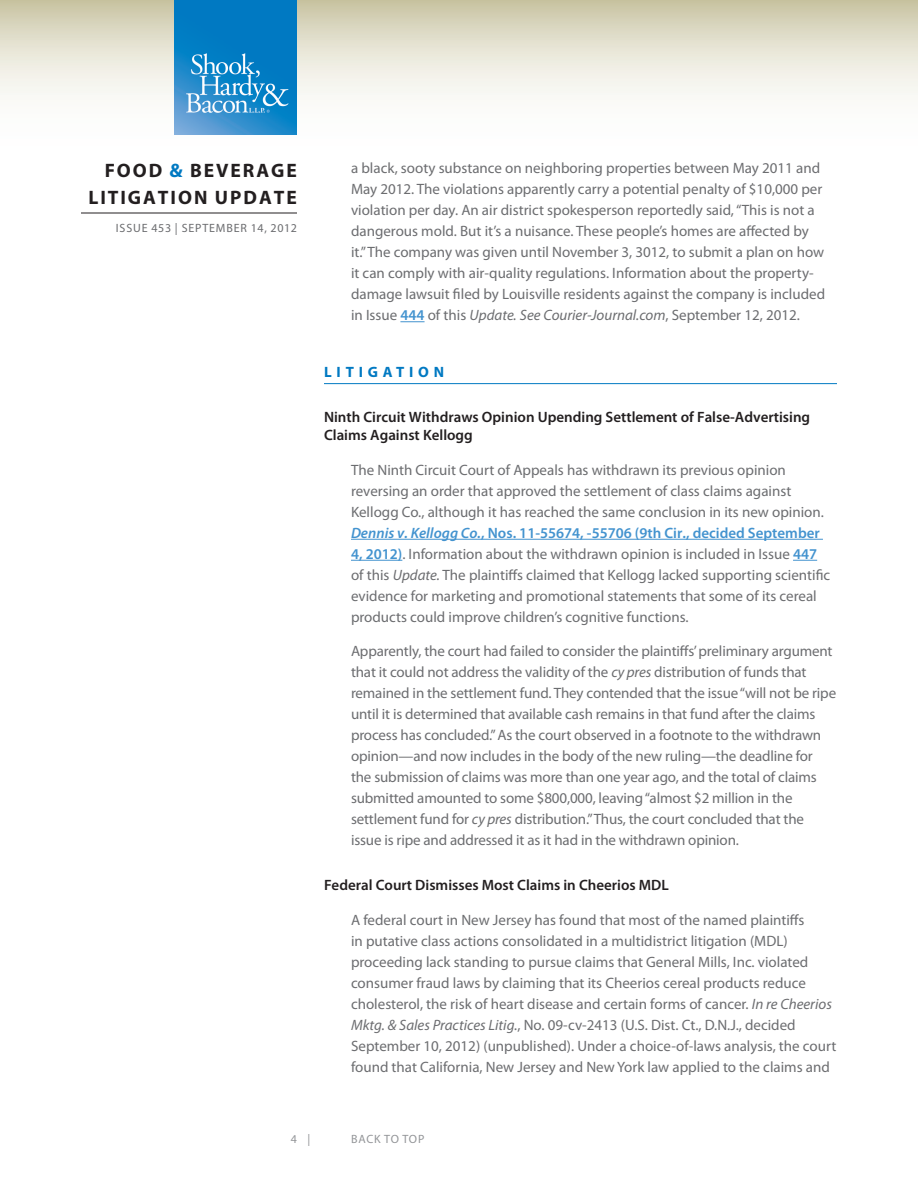
<style>
.page{position:relative;width:918px;height:1188px;background:#fff}
.page>*{position:absolute;margin:0;border:0;box-sizing:border-box;transform-origin:0 0}
.t1{font:700 19.5px/27px "Myriad Pro";letter-spacing:.1em;color:#231f20;text-align:right}
.Body{font:15px/21px "Myriad Pro";color:#6c6d70}
.Subhead{font:600 15px/18px "Myriad Pro";color:#231f20}
.Head{font:700 15px "Myriad Pro";letter-spacing:.32em;color:#0079c2}
.t2{font:12px "Myriad Pro";letter-spacing:.07em;color:#6c6d70}
.t3{font:12px "Myriad Pro";letter-spacing:.06em;color:#939598}
.s1{color:#0079c2}
.s2{font-weight:600;color:#4393cf}
.s3{font-style:italic}
.s4{font-weight:600;font-style:italic;color:#4393cf}
</style>
<div class="page">
<svg style="left:0;top:0;width:918px;height:135px"></svg>
<hr style="left:81px;top:213px;width:216px;height:1px;background:#231f20">
<img style="left:175px;top:0;width:122px;height:135px">
<svg style="left:400px;top:321px;width:25px;height:1px"></svg>
<hr style="left:324px;top:383px;width:513px;height:1px;background:#0079c2">
<hr style="left:351px;top:539px;width:472px;height:1px;background:#4393cf">
<hr style="left:351px;top:560px;width:51px;height:1px;background:#4393cf">
<svg style="left:793px;top:560px;width:24px;height:1px"></svg>
<h1 class="t1" style="left:88px;top:156px;width:210px">FOOD <span class="s1">&amp;</span> BEVERAGE<br>LITIGATION UPDATE</h1>
<p class="t2" style="left:116px;top:221px;width:183px">ISSUE 453 | SEPTEMBER 14, 2012</p>
<p class="Body" style="left:351px;top:157px;width:476px">a black, sooty substance on neighboring properties between May 2011 and May 2012. The violations apparently carry a potential penalty of $10,000 per violation per day. An air district spokesperson reportedly said, “This is not a dangerous mold. But it’s a nuisance. These people’s homes are affected by it.” The company was given until November 3, 3012, to submit a plan on how it can comply with air-quality regulations. Information about the property&shy;damage lawsuit filed by Louisville residents against the company is included in Issue <span class="s2">444</span> of this <span class="s3">Update. See Courier-Journal.com</span>, September 12, 2012.</p>
<p class="Head" style="left:324px;top:362px;width:122px">LITIGATION</p>
<p class="Subhead" style="left:324px;top:408px;width:488px">Ninth Circuit Withdraws Opinion Upending Settlement of False-Advertising<br>Claims Against Kellogg</p>
<p class="Body" style="left:351px;top:459px;width:481px">The Ninth Circuit Court of Appeals has withdrawn its previous opinion reversing an order that approved the settlement of class claims against Kellogg Co., although it has reached the same conclusion in its new opinion.<br><span class="s4">Dennis v. Kellogg Co.</span><span class="s2">, Nos. 11-55674, -55706 (9th Cir., decided September 4, 2012)</span>. Information about the withdrawn opinion is included in Issue <span class="s2">447 </span>of this <span class="s3">Update.</span> The plaintiffs claimed that Kellogg lacked supporting scientific evidence for marketing and promotional statements that some of its cereal products could improve children’s cognitive functions.</p>
<p class="Body" style="left:351px;top:640px;width:487px">Apparently, the court had failed to consider the plaintiffs’ preliminary argument that it could not address the validity of the <span class="s3">cy pres</span> distribution of funds that remained in the settlement fund. They contended that the issue “will not be ripe until it is determined that available cash remains in that fund after the claims process has concluded.” As the court observed in a footnote to the withdrawn opinion—and now includes in the body of the new ruling—the deadline for the submission of claims was more than one year ago, and the total of claims submitted amounted to some $800,000, leaving “almost $2 million in the settlement fund for <span class="s3">cy pres</span> distribution.” Thus, the court concluded that the issue is ripe and addressed it as it had in the withdrawn opinion.</p>
<p class="Subhead" style="left:324px;top:876px;width:346px">Federal Court Dismisses Most Claims in Cheerios MDL</p>
<p class="Body" style="left:351px;top:909px;width:487px">A federal court in New Jersey has found that most of the named plaintiffs<br>in putative class actions consolidated in a multidistrict litigation (MDL) proceeding lack standing to pursue claims that General Mills, Inc. violated consumer fraud laws by claiming that its Cheerios cereal products reduce cholesterol, the risk of heart disease and certain forms of cancer. <span class="s3">In re Cheerios Mktg. &amp; Sales Practices Litig.</span>, No. 09-cv-2413 (U.S. Dist. Ct., D.N.J., decided September 10, 2012) (unpublished). Under a choice-of-laws analysis, the court found that California, New Jersey and New York law applied to the claims and</p>
<p class="t3" style="left:291px;top:1132px;width:21px">4 |</p>
<p class="t3" style="left:351px;top:1132px;width:75px">BACK TO TOP</p>
</div>
